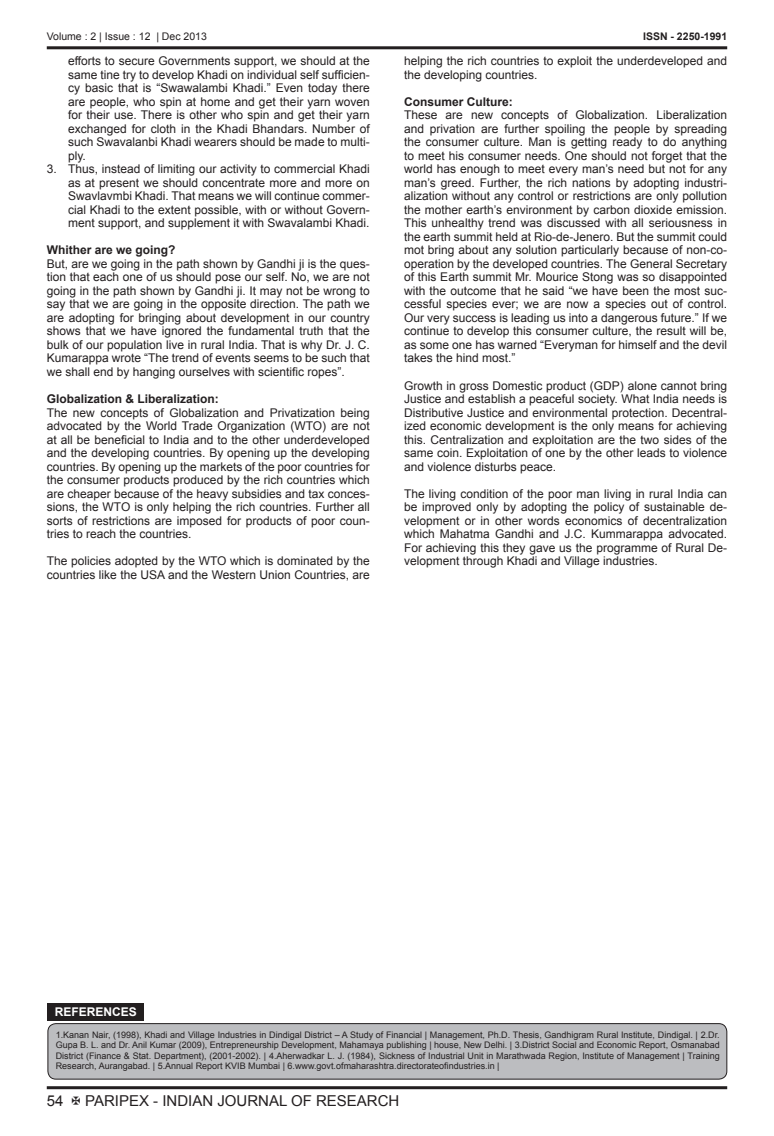
<style>
.page{position:relative;width:774px;height:1136px;background:#fff}
.page>*{position:absolute;margin:0;border:0;box-sizing:border-box;transform-origin:0 0}
.t1{font:15px "Arial";color:#231f20}
.t2{font:12px/13.5px "Arial";color:#231f20;text-align:justify}
.t3{font:700 12px "Arial";color:#231f20}
.t4{font:700 12px "Arial";color:#fff}
.t5{font:10.5px "Arial";color:#231f20}
.t6{font:700 10.5px "Arial";color:#231f20}
.t7{font:9px/10.5px "Arial";color:#231f20;text-align:justify}
</style>
<div class="page">
<hr style="left:47px;top:46px;width:680px;height:3px;background:#231f20">
<hr style="left:47px;top:1086px;width:680px;height:3px;background:#231f20">
<div style="left:48px;top:1023px;width:679px;height:55px;background:#bcbdc0;border-radius:8px"></div>
<div style="left:48px;top:1023px;width:679px;height:56px;border:1px solid #231f20;border-radius:8px"></div>
<div style="left:48px;top:1002px;width:96px;height:18px;background:#231f20"></div>
<p class="t5" style="left:47px;top:33px;width:162px">Volume : 2 | Issue : 12 | Dec 2013</p>
<p class="t6" style="left:643px;top:33px;width:86px">ISSN - 2250-1991</p>
<p class="t2" style="left:68px;top:55px;width:303px">efforts to secure Governments support, we should at the same tine try to develop Khadi on individual self sufficien&shy;cy basic that is “Swawalambi Khadi.” Even today there are people, who spin at home and get their yarn woven for their use. There is other who spin and get their yarn exchanged for cloth in the Khadi Bhandars. Number of such Swavalanbi Khadi wearers should be made to multi&shy;ply.</p>
<p class="t2" style="left:68px;top:163px;width:303px;text-indent:-21px">3. Thus, instead of limiting our activity to commercial Khadi as at present we should concentrate more and more on Swavlavmbi Khadi. That means we will continue commer&shy;cial Khadi to the extent possible, with or without Govern&shy;ment support, and supplement it with Swavalambi Khadi.</p>
<p class="t3" style="left:47px;top:246px;width:130px">Whither are we going?</p>
<p class="t2" style="left:47px;top:258px;width:325px">But, are we going in the path shown by Gandhi ji is the ques&shy;tion that each one of us should pose our self. No, we are not going in the path shown by Gandhi ji. It may not be wrong to say that we are going in the opposite direction. The path we are adopting for bringing about development in our country shows that we have ignored the fundamental truth that the bulk of our population live in rural India. That is why Dr. J. C.<br>Kumarappa wrote “The trend of events seems to be such that we shall end by hanging ourselves with scientific ropes”.</p>
<p class="t3" style="left:47px;top:394px;width:174px">Globalization &amp; Liberalization:</p>
<p class="t2" style="left:47px;top:406px;width:325px">The new concepts of Globalization and Privatization being advocated by the World Trade Organization (WTO) are not at all be beneficial to India and to the other underdeveloped and the developing countries. By opening up the developing countries. By opening up the markets of the poor countries for the consumer products produced by the rich countries which are cheaper because of the heavy subsidies and tax conces&shy;sions, the WTO is only helping the rich countries. Further all sorts of restrictions are imposed for products of poor coun&shy;tries to reach the countries.</p>
<p class="t2" style="left:47px;top:555px;width:325px">The policies adopted by the WTO which is dominated by the countries like the USA and the Western Union Countries, are</p>
<p class="t2" style="left:404px;top:55px;width:325px">helping the rich countries to exploit the underdeveloped and the developing countries.</p>
<p class="t3" style="left:404px;top:97px;width:110px">Consumer Culture:</p>
<p class="t2" style="left:404px;top:109px;width:325px">These are new concepts of Globalization. Liberalization and privation are further spoiling the people by spreading the consumer culture. Man is getting ready to do anything to meet his consumer needs. One should not forget that the world has enough to meet every man’s need but not for any man’s greed. Further, the rich nations by adopting industri&shy;alization without any control or restrictions are only pollution the mother earth’s environment by carbon dioxide emission.<br>This unhealthy trend was discussed with all seriousness in the earth summit held at Rio-de-Jenero. But the summit could mot bring about any solution particularly because of non-co&shy;operation by the developed countries. The General Secretary of this Earth summit Mr. Mourice Stong was so disappointed with the outcome that he said “we have been the most suc&shy;cessful species ever; we are now a species out of control.<br>Our very success is leading us into a dangerous future.” If we continue to develop this consumer culture, the result will be, as some one has warned “Everyman for himself and the devil takes the hind most.”</p>
<p class="t2" style="left:404px;top:379px;width:325px">Growth in gross Domestic product (GDP) alone cannot bring Justice and establish a peaceful society. What India needs is Distributive Justice and environmental protection. Decentral&shy;ized economic development is the only means for achieving this. Centralization and exploitation are the two sides of the same coin. Exploitation of one by the other leads to violence and violence disturbs peace.</p>
<p class="t2" style="left:404px;top:487px;width:325px">The living condition of the poor man living in rural India can be improved only by adopting the policy of sustainable de&shy;velopment or in other words economics of decentralization which Mahatma Gandhi and J.C. Kummarappa advocated.<br>For achieving this they gave us the programme of Rural De&shy;velopment through Khadi and Village industries.</p>
<p class="t4" style="left:55px;top:1006px;width:84px">REFERENCES</p>
<p class="t7" style="left:56px;top:1029px;width:665px">1.Kanan Nair, (1998), Khadi and Village Industries in Dindigal District – A Study of Financial | Management, Ph.D. Thesis, Gandhigram Rural Institute, Dindigal. | 2.Dr.<br>Gupa B. L. and Dr. Anil Kumar (2009), Entrepreneurship Development, Mahamaya publishing | house, New Delhi. | 3.District Social and Economic Report, Osmanabad District (Finance &amp; Stat. Department), (2001-2002). | 4.Aherwadkar L. J. (1984), Sickness of Industrial Unit in Marathwada Region, Institute of Management | Training Research, Aurangabad. | 5.Annual Report KVIB Mumbai | 6.www.govt.ofmaharashtra.directorateofindustries.in |</p>
<p class="t1" style="left:47px;top:1094px;width:18px">54</p>
<p class="t1" style="left:85px;top:1094px;width:316px">PARIPEX - INDIAN JOURNAL OF RESEARCH</p>
</div>
